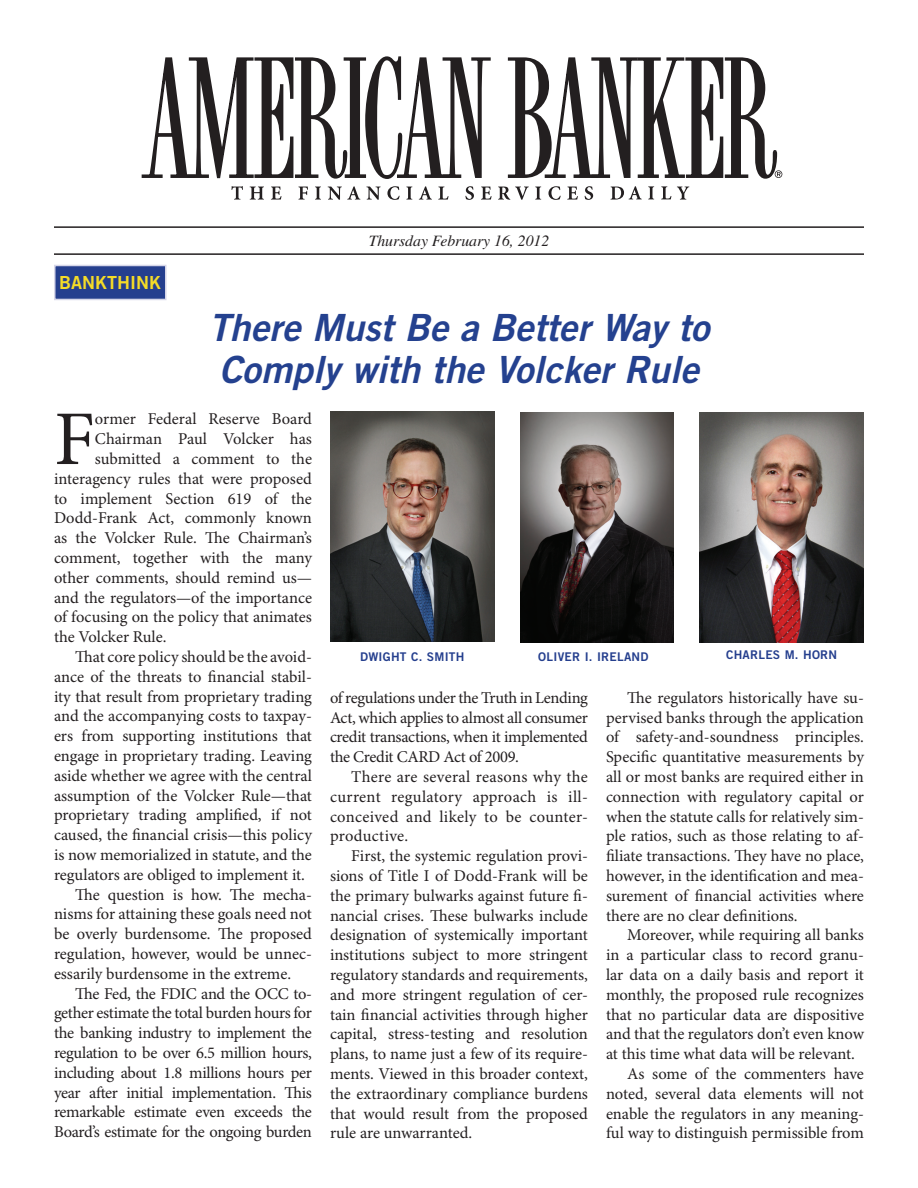
<style>
.page{position:relative;width:918px;height:1188px;background:#fff}
.page>*{position:absolute;margin:0;border:0;box-sizing:border-box;transform-origin:0 0}
.t1{font:77.4px "Minion Pro";color:#231f20}
.t2{font:37.5px/42px "Trade Gothic LT Std Bd 2 Obl";color:#24418f}
.t3{font:18px "Trade Gothic LT Std Bd 2";color:#f5dc27}
.t4{font:16.5px/19.8px "Minion Pro";letter-spacing:-.005em;color:#231f20;text-align:justify}
.t5{font:16.5px "Minion Pro";letter-spacing:-.025em;color:#231f20}
.t6{font:italic 15.75px "Times LT Std";color:#231f20}
.t7{font:12px "Trade Gothic LT Std Bd 2";letter-spacing:.02em;color:#253f8e}
</style>
<div class="page">
<hr style="left:54px;top:226px;width:810px;height:2px;background:#231f20">
<hr style="left:54px;top:253px;width:810px;height:2px;background:#231f20">
<div style="left:55px;top:266px;width:111px;height:33px;background:#253f8e"></div>
<div style="left:54px;top:265px;width:112px;height:35px;border:2px solid #d6d6e8"></div>
<svg style="left:142px;top:56px;width:349px;height:123px"></svg>
<svg style="left:507px;top:57px;width:275px;height:122px"></svg>
<svg style="left:231px;top:186px;width:12px;height:14px"></svg>
<svg style="left:250px;top:187px;width:14px;height:13px"></svg>
<svg style="left:271px;top:187px;width:11px;height:13px"></svg>
<svg style="left:298px;top:187px;width:10px;height:13px"></svg>
<svg style="left:315px;top:187px;width:6px;height:13px"></svg>
<svg style="left:328px;top:186px;width:32px;height:14px"></svg>
<svg style="left:366px;top:187px;width:15px;height:13px"></svg>
<svg style="left:387px;top:186px;width:13px;height:14px"></svg>
<svg style="left:406px;top:187px;width:6px;height:13px"></svg>
<svg style="left:419px;top:186px;width:13px;height:14px"></svg>
<svg style="left:438px;top:187px;width:11px;height:13px"></svg>
<svg style="left:465px;top:186px;width:9px;height:14px"></svg>
<svg style="left:481px;top:187px;width:11px;height:13px"></svg>
<svg style="left:498px;top:187px;width:31px;height:13px"></svg>
<svg style="left:535px;top:187px;width:6px;height:13px"></svg>
<svg style="left:548px;top:186px;width:13px;height:14px"></svg>
<svg style="left:567px;top:187px;width:11px;height:13px"></svg>
<svg style="left:585px;top:186px;width:8px;height:14px"></svg>
<svg style="left:611px;top:186px;width:31px;height:14px"></svg>
<svg style="left:648px;top:186px;width:6px;height:13px"></svg>
<svg style="left:661px;top:186px;width:10px;height:13px"></svg>
<svg style="left:677px;top:187px;width:12px;height:13px"></svg>
<img style="left:700px;top:412px;width:164px;height:230px">
<img style="left:520px;top:413px;width:154px;height:229px">
<img style="left:330px;top:412px;width:164px;height:230px">
<p class="t3" style="left:59px;top:271px;width:104px">BANKTHINK</p>
<p class="t6" style="left:369px;top:232px;width:182px">Thursday February 16, 2012</p>
<h2 class="t2" style="left:209px;top:307px;width:502px">There Must Be a Better Way to<br>Comply with the Volcker Rule</h2>
<h1 class="t1" style="left:54px;top:393px;width:42px">F</h1>
<p class="t4" style="left:95px;top:410px;width:219px">ormer Federal Reserve Board</p>
<p class="t4" style="left:95px;top:430px;width:219px">Chairman Paul Volcker has</p>
<p class="t4" style="left:95px;top:450px;width:219px">submitted a comment to the</p>
<p class="t4" style="left:54px;top:469px;width:259px">interagency rules that were proposed</p>
<p class="t4" style="left:54px;top:489px;width:260px">to implement Section 619 of the</p>
<p class="t4" style="left:54px;top:509px;width:259px">Dodd-Frank Act, commonly known</p>
<p class="t4" style="left:54px;top:529px;width:260px">as the Volcker Rule. The Chairman’s</p>
<p class="t4" style="left:54px;top:549px;width:260px">comment, together with the many</p>
<p class="t4" style="left:54px;top:568px;width:259px">other comments, should remind us—</p>
<p class="t4" style="left:54px;top:588px;width:260px">and the regulators—of the importance</p>
<p class="t4" style="left:54px;top:608px;width:259px">of focusing on the policy that animates</p>
<p class="t4" style="left:54px;top:628px;width:114px">the Volcker Rule.</p>
<p class="t4" style="left:75px;top:648px;width:238px">That core policy should be the avoid-</p>
<p class="t4" style="left:54px;top:667px;width:260px">ance of the threats to financial stabil-</p>
<p class="t4" style="left:54px;top:687px;width:260px">ity that result from proprietary trading</p>
<p class="t4" style="left:54px;top:707px;width:260px">and the accompanying costs to taxpay-</p>
<p class="t4" style="left:54px;top:727px;width:260px">ers from supporting institutions that</p>
<p class="t4" style="left:54px;top:747px;width:260px">engage in proprietary trading. Leaving</p>
<p class="t4" style="left:54px;top:766px;width:259px">aside whether we agree with the central</p>
<p class="t4" style="left:54px;top:786px;width:259px">assumption of the Volcker Rule—that</p>
<p class="t4" style="left:54px;top:806px;width:259px">proprietary trading amplified, if not</p>
<p class="t4" style="left:54px;top:826px;width:259px">caused, the financial crisis—this policy</p>
<p class="t4" style="left:54px;top:846px;width:259px">is now memorialized in statute, and the</p>
<p class="t4" style="left:54px;top:865px;width:253px">regulators are obliged to implement it.</p>
<p class="t4" style="left:75px;top:885px;width:238px">The question is how. The mecha-</p>
<p class="t4" style="left:54px;top:905px;width:260px">nisms for attaining these goals need not</p>
<p class="t4" style="left:54px;top:925px;width:260px">be overly burdensome. The proposed</p>
<p class="t4" style="left:54px;top:945px;width:260px">regulation, however, would be unnec-</p>
<p class="t4" style="left:54px;top:964px;width:239px">essarily burdensome in the extreme.</p>
<p class="t5" style="left:75px;top:984px;width:238px">The Fed, the FDIC and the OCC to-</p>
<p class="t5" style="left:54px;top:1003px;width:259px">gether estimate the total burden hours for</p>
<p class="t4" style="left:54px;top:1024px;width:259px">the banking industry to implement the</p>
<p class="t4" style="left:54px;top:1044px;width:259px">regulation to be over 6.5 million hours,</p>
<p class="t4" style="left:54px;top:1063px;width:260px">including about 1.8 millions hours per</p>
<p class="t4" style="left:54px;top:1083px;width:260px">year after initial implementation. This</p>
<p class="t5" style="left:54px;top:1102px;width:259px">remarkable estimate even exceeds the</p>
<p class="t5" style="left:54px;top:1122px;width:260px">Board’s estimate for the ongoing burden</p>
<p class="t7" style="left:360px;top:649px;width:92px">DWIGHT C. SMITH</p>
<p class="t7" style="left:538px;top:650px;width:95px">OLIVER I. IRELAND</p>
<p class="t7" style="left:726px;top:647px;width:111px">CHARLES M . HORN</p>
<p class="t4" style="left:330px;top:688px;width:260px">of regulations under the Truth in Lending Act, which applies to almost all consumer credit transactions, when it implemented the Credit CARD Act of 2009.</p>
<p class="t4" style="left:330px;top:767px;width:260px;text-indent:21px">There are several reasons why the current regulatory approach is ill&shy;conceived and likely to be counter&shy;productive.</p>
<p class="t4" style="left:330px;top:847px;width:260px;text-indent:21px">First, the systemic regulation provi&shy;sions of Title I of Dodd-Frank will be the primary bulwarks against future fi&shy;nancial crises. These bulwarks include designation of systemically important institutions subject to more stringent regulatory standards and requirements, and more stringent regulation of cer&shy;tain financial activities through higher capital, stress-testing and resolution plans, to name just a few of its require&shy;ments. Viewed in this broader context, the extraordinary compliance burdens that would result from the proposed rule are unwarranted.</p>
<p class="t4" style="left:606px;top:688px;width:260px;text-indent:21px">The regulators historically have su&shy;pervised banks through the application of safety-and-soundness principles.<br>Specific quantitative measurements by all or most banks are required either in connection with regulatory capital or when the statute calls for relatively sim&shy;ple ratios, such as those relating to af&shy;filiate transactions. They have no place, however, in the identification and mea&shy;surement of financial activities where there are no clear definitions.</p>
<p class="t4" style="left:627px;top:926px;width:238px">Moreover, while requiring all banks</p>
<p class="t4" style="left:606px;top:946px;width:260px">in a particular class to record granu-</p>
<p class="t4" style="left:606px;top:965px;width:259px">lar data on a daily basis and report it</p>
<p class="t4" style="left:606px;top:985px;width:260px">monthly, the proposed rule recognizes</p>
<p class="t4" style="left:606px;top:1005px;width:260px">that no particular data are dispositive</p>
<p class="t4" style="left:606px;top:1025px;width:260px">and that the regulators don’t even know</p>
<p class="t4" style="left:606px;top:1045px;width:250px">at this time what data will be relevant.</p>
<p class="t4" style="left:627px;top:1064px;width:238px">As some of the commenters have</p>
<p class="t4" style="left:606px;top:1084px;width:260px">noted, several data elements will not</p>
<p class="t4" style="left:606px;top:1104px;width:260px">enable the regulators in any meaning-</p>
<p class="t4" style="left:606px;top:1124px;width:260px">ful way to distinguish permissible from</p>
</div>
